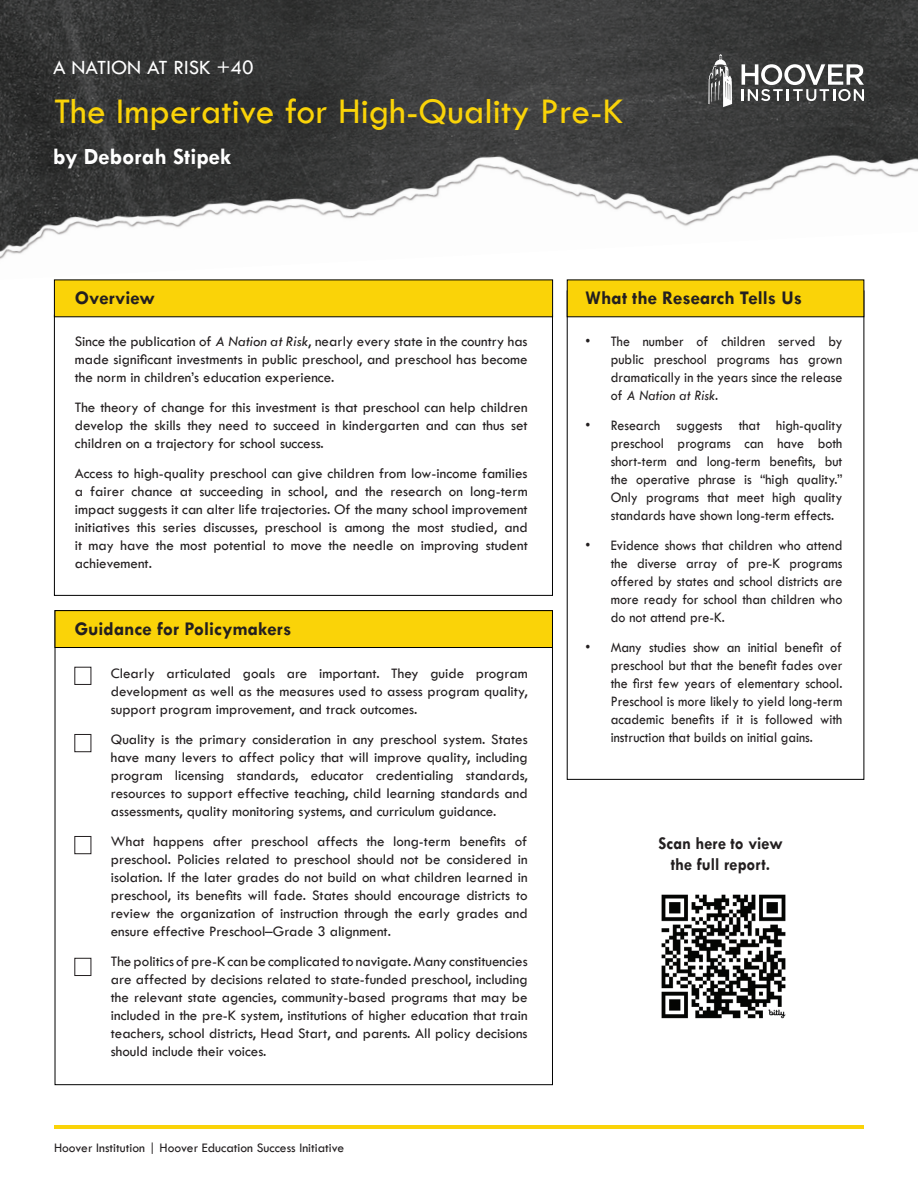
<style>
.page{position:relative;width:918px;height:1188px;background:#fff}
.page>*{position:absolute;margin:0;border:0;box-sizing:border-box;transform-origin:0 0}
.t1{font:37.5px "Tw Cen";color:#fad308}
.t2{font:700 23.4px "Tw Cen";color:#fff}
.t3{font:21px "Tw Cen";color:#fff}
.t4{font:700 19.5px "Tw Cen";color:#231f20}
.t5{font:700 18px/21px "Tw Cen";color:#231f20;text-align:center;scale:.93 1}
.t6{font:15px/18px "Tw Cen";color:#231f20;text-align:justify}
.t7{font:15px/18px "Tw Cen";color:#231f20;text-align:justify;scale:.93 1}
.t8{font:13.5px "Tw Cen";color:#231f20}
.s1{font-style:italic}
</style>
<div class="page">
<hr style="left:54px;top:1125px;width:810px;height:4px;background:#fad308">
<div style="left:74px;top:734px;width:17px;height:18px;border:1px solid #231f20"></div>
<div style="left:74px;top:836px;width:17px;height:18px;border:1px solid #231f20"></div>
<div style="left:74px;top:958px;width:17px;height:18px;border:1px solid #231f20"></div>
<img style="left:0;top:0;width:466px;height:280px">
<img style="left:451px;top:0;width:467px;height:255px">
<svg style="left:742px;top:64px;width:122px;height:37px"></svg>
<svg style="left:708px;top:54px;width:24px;height:53px"></svg>
<img style="left:661px;top:894px;width:125px;height:125px">
<div style="left:54px;top:280px;width:499px;height:37px;background:#fad308"></div>
<div style="left:55px;top:610px;width:498px;height:38px;background:#fad308;border:1px solid #000"></div>
<div style="left:567px;top:280px;width:297px;height:37px;background:#fad308"></div>
<h3 class="t3" style="left:53px;top:55px;width:202px">A NATION AT RISK +40</h3>
<h1 class="t1" style="left:54px;top:89px;width:571px">The Imperative for High-Quality Pre-K</h1>
<h2 class="t2" style="left:53px;top:142px;width:180px">by Deborah Stipek</h2>
<h3 class="t4" style="left:75px;top:286px;width:82px">Overview</h3>
<h3 class="t4" style="left:586px;top:286px;width:218px">What the Research Tells Us</h3>
<p class="t7" style="left:611px;top:332px;width:251px;text-indent:-25px">• The number of children served by public preschool programs has grown dramatically in the years since the release of <span class="s1">A Nation at Risk</span>.</p>
<p class="t7" style="left:611px;top:416px;width:251px;text-indent:-25px">• Research suggests that high-quality preschool programs can have both short-term and long-term benefits, but the operative phrase is “high quality.” Only programs that meet high quality standards have shown long-term effects.</p>
<p class="t7" style="left:611px;top:536px;width:251px;text-indent:-25px">• Evidence shows that children who attend the diverse array of pre-K programs offered by states and school districts are more ready for school than children who do not attend pre-K.</p>
<p class="t7" style="left:611px;top:638px;width:251px;text-indent:-25px">• Many studies show an initial benefit of preschool but that the benefit fades over the first few years of elementary school.<br>Preschool is more likely to yield long-term academic benefits if it is followed with instruction that builds on initial gains.</p>
<p class="t6" style="left:75px;top:332px;width:454px">Since the publication of <span class="s1">A Nation at Risk</span>, nearly every state in the country has made significant investments in public preschool, and preschool has become the norm in children’s education experience.</p>
<p class="t6" style="left:75px;top:398px;width:454px">The theory of change for this investment is that preschool can help children develop the skills they need to succeed in kindergarten and can thus set children on a trajectory for school success.</p>
<p class="t6" style="left:75px;top:464px;width:454px">Access to high-quality preschool can give children from low-income families a fairer chance at succeeding in school, and the research on long-term impact suggests it can alter life trajectories. Of the many school improvement initiatives this series discusses, preschool is among the most studied, and it may have the most potential to move the needle on improving student achievement.</p>
<h3 class="t4" style="left:75px;top:617px;width:218px">Guidance for Policymakers</h3>
<p class="t6" style="left:111px;top:664px;width:418px">Clearly articulated goals are important. They guide program development as well as the measures used to assess program quality, support program improvement, and track outcomes.</p>
<p class="t6" style="left:111px;top:730px;width:418px">Quality is the primary consideration in any preschool system. States have many levers to affect policy that will improve quality, including program licensing standards, educator credentialing standards, resources to support effective teaching, child learning standards and assessments, quality monitoring systems, and curriculum guidance.</p>
<p class="t6" style="left:111px;top:832px;width:418px">What happens after preschool affects the long-term benefits of preschool. Policies related to preschool should not be considered in isolation. If the later grades do not build on what children learned in preschool, its benefits will fade. States should encourage districts to review the organization of instruction through the early grades and ensure effective Preschool–Grade 3 alignment.</p>
<p class="t6" style="left:111px;top:952px;width:418px">The politics of pre-K can be complicated to navigate. Many constituencies are affected by decisions related to state-funded preschool, including the relevant state agencies, community-based programs that may be included in the pre-K system, institutions of higher education that train teachers, school districts, Head Start, and parents. All policy decisions should include their voices.</p>
<p class="t5" style="left:659px;top:833px;width:135px">Scan here to view the full report.</p>
<p class="t8" style="left:54px;top:1140px;width:292px">Hoover Institution | Hoover Education Success Initiative</p>
</div>
